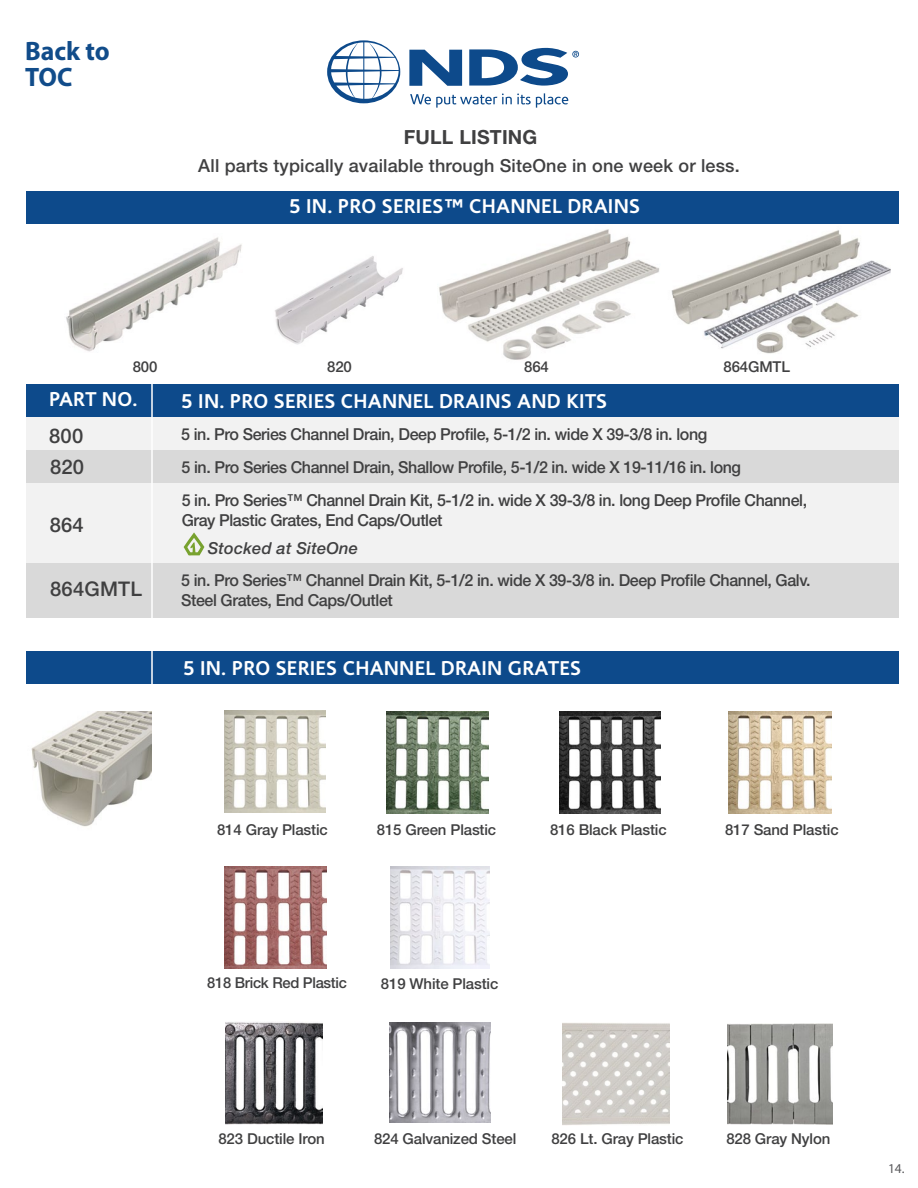
<style>
.page{position:relative;width:918px;height:1188px;background:#fff}
.page>*{position:absolute;margin:0;border:0;box-sizing:border-box;transform-origin:0 0}
.t1{font:700 26.7px/25.5px "Myriad Pro";color:#114c8a}
.t2{font:700 20.25px "Corisande";letter-spacing:.01em;color:#fff}
.t3{font:500 20.25px/30.9px "Helvetica Neue LT Std";letter-spacing:.01em;color:#404041}
.t4{font:700 19.5px "Helvetica Neue LT Std";letter-spacing:.01em;color:#404041}
.t5{font:500 18px "Helvetica Neue LT Std";letter-spacing:.01em;color:#404041}
.t6{font:500 16.5px/19.8px "Helvetica Neue LT Std";letter-spacing:-.025em;color:#404041}
.t7{font:italic 500 16.5px "Helvetica Neue LT Std";letter-spacing:.01em;color:#404041}
.t8{font:500 15px "Helvetica Neue LT Std";letter-spacing:-.01em;color:#404041}
.t9{font:13.5px "Myriad Pro";color:#59595c}
</style>
<div class="page">
<img style="left:663px;top:191px;width:236px;height:163px">
<div style="left:21px;top:563px;width:887px;height:54px;background:#d9d9d9"></div>
<img style="left:439px;top:229px;width:220px;height:131px">
<img style="left:66px;top:237px;width:176px;height:115px">
<div style="left:22px;top:390px;width:886px;height:173px;background:#f2f2f2"></div>
<div style="left:21px;top:450px;width:887px;height:33px;background:#d9d9d9"></div>
<svg style="left:409px;top:50px;width:53px;height:36px"></svg>
<svg style="left:327px;top:40px;width:73px;height:63px"></svg>
<svg style="left:469px;top:48px;width:110px;height:38px"></svg>
<svg style="left:410px;top:93px;width:158px;height:15px"></svg>
<div style="left:25px;top:192px;width:886px;height:32px;background:#0d4a8b"></div>
<div style="left:21px;top:384px;width:889px;height:32px;background:#0d4a8b"></div>
<svg style="left:184px;top:532px;width:20px;height:23px"></svg>
<div style="left:20px;top:652px;width:888px;height:32px;background:#0d4a8b"></div>
<hr style="left:151px;top:377px;width:2px;height:327px;background:#fff">
<div style="left:1px;top:125px;width:25px;height:586px;background:#fff"></div>
<div style="left:900px;top:54px;width:18px;height:663px;background:#fff"></div>
<img style="left:275px;top:256px;width:128px;height:89px">
<img style="left:31px;top:711px;width:120px;height:116px">
<img style="left:224px;top:711px;width:102px;height:102px">
<img style="left:387px;top:711px;width:102px;height:102px">
<img style="left:559px;top:711px;width:101px;height:102px">
<img style="left:729px;top:711px;width:102px;height:102px">
<img style="left:225px;top:866px;width:102px;height:103px">
<img style="left:390px;top:867px;width:99px;height:102px">
<img style="left:225px;top:1022px;width:98px;height:103px">
<img style="left:389px;top:1023px;width:101px;height:100px">
<img style="left:563px;top:1023px;width:106px;height:102px">
<img style="left:727px;top:1023px;width:106px;height:101px">
<h1 class="t1" style="left:25px;top:38px;width:86px">Back to<br>TOC</h1>
<p class="t4" style="left:404px;top:125px;width:135px">FULL LISTING</p>
<p class="t5" style="left:198px;top:154px;width:543px">All parts typically available through SiteOne in one week or less.</p>
<p class="t2" style="left:290px;top:195px;width:352px">5 IN. PRO SERIES™ CHANNEL DRAINS</p>
<p class="t8" style="left:133px;top:358px;width:26px">800</p>
<p class="t8" style="left:327px;top:357px;width:26px">820</p>
<p class="t8" style="left:524px;top:357px;width:26px">864</p>
<p class="t8" style="left:724px;top:357px;width:68px">864GMTL</p>
<p class="t2" style="left:49px;top:388px;width:90px">PART NO.</p>
<p class="t2" style="left:182px;top:389px;width:427px">5 IN. PRO SERIES CHANNEL DRAINS AND KITS</p>
<p class="t3" style="left:49px;top:420px;width:36px">800<br>820</p>
<p class="t6" style="left:181px;top:424px;width:528px">5 in. Pro Series Channel Drain, Deep Profile, 5-1/2 in. wide X 39-3/8 in. long</p>
<p class="t6" style="left:182px;top:450px;width:627px;line-height:33.3px">5 in. Pro Series Channel Drain, Shallow Profile, 5-1/2 in. wide X 19-11/16 in. long<br>5 in. Pro Series™ Channel Drain Kit, 5-1/2 in. wide X 39-3/8 in. long Deep Profile Channel,</p>
<p class="t3" style="left:50px;top:509px;width:36px">864</p>
<p class="t6" style="left:182px;top:510px;width:262px">Gray Plastic Grates, End Caps/Outlet</p>
<p class="t7" style="left:208px;top:538px;width:152px">Stocked at SiteOne</p>
<p class="t3" style="left:50px;top:574px;width:93px">864GMTL</p>
<p class="t6" style="left:181px;top:570px;width:631px">5 in. Pro Series™ Channel Drain Kit, 5-1/2 in. wide X 39-3/8 in. Deep Profile Channel, Galv.<br>Steel Grates, End Caps/Outlet</p>
<p class="t2" style="left:183px;top:656px;width:399px">5 IN. PRO SERIES CHANNEL DRAIN GRATES</p>
<p class="t8" style="left:217px;top:820px;width:112px">814 Gray Plastic</p>
<p class="t8" style="left:377px;top:820px;width:121px">815 Green Plastic</p>
<p class="t8" style="left:550px;top:821px;width:118px">816 Black Plastic</p>
<p class="t8" style="left:725px;top:821px;width:115px">817 Sand Plastic</p>
<p class="t8" style="left:207px;top:974px;width:141px">818 Brick Red Plastic</p>
<p class="t8" style="left:381px;top:974px;width:119px">819 White Plastic</p>
<p class="t8" style="left:218px;top:1130px;width:108px">823 Ductile Iron</p>
<p class="t8" style="left:374px;top:1130px;width:144px">824 Galvanized Steel</p>
<p class="t8" style="left:551px;top:1130px;width:134px">826 Lt. Gray Plastic</p>
<p class="t8" style="left:726px;top:1130px;width:106px">828 Gray Nylon</p>
<p class="t9" style="left:888px;top:1160px;width:18px">14.</p>
</div>
